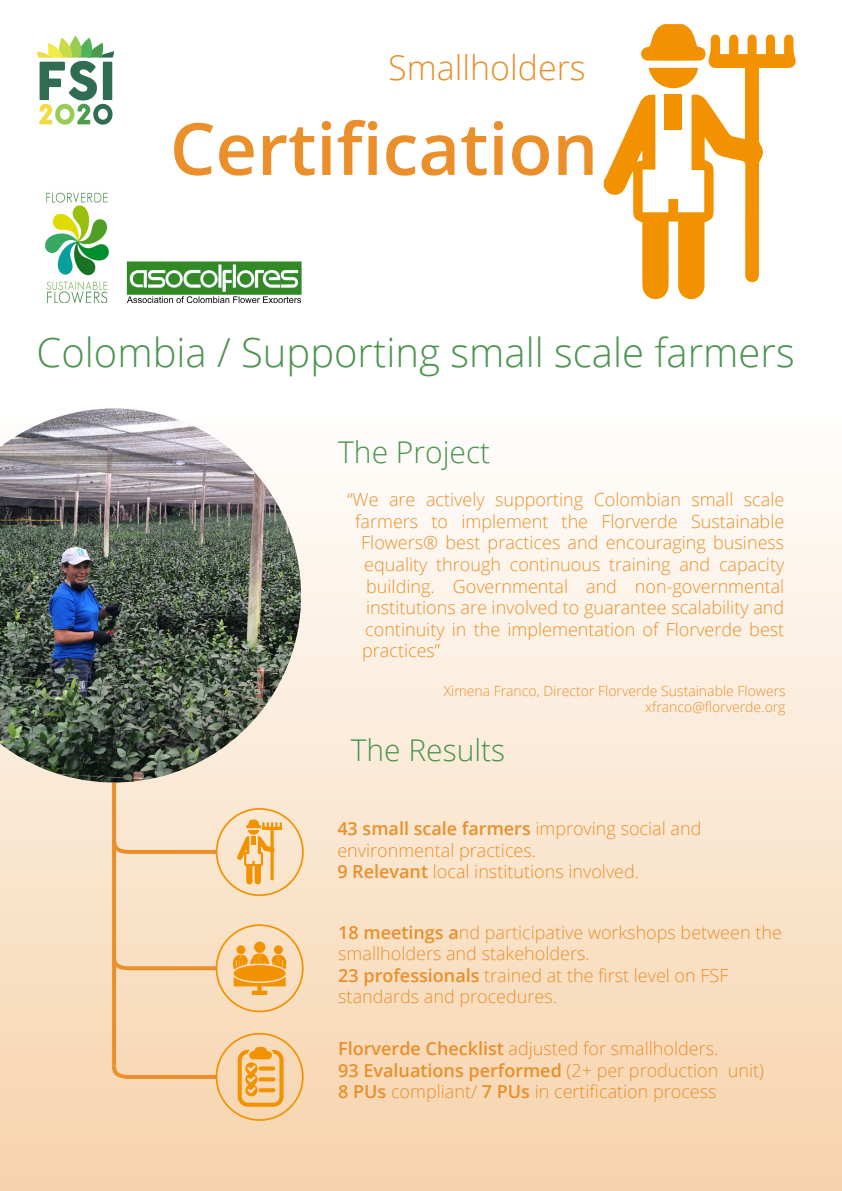
<style>
.page{position:relative;width:842px;height:1191px;background:#fff}
.page>*{position:absolute;margin:0;border:0;box-sizing:border-box;transform-origin:0 0}
.t1{font:600 72px "Open Sans";color:#ea8f2a}
.t2{font:300 40px "Open Sans";color:#4a944e}
.t3{font:300 34px "Open Sans";color:#ea8f2a}
.t4{font:300 30px "Open Sans";color:#4a944e}
.t5{font:300 18px/21.6px "Open Sans";color:#ea8f2a}
.t6{font:600 18px "Open Sans";color:#ea8f2a}
.t7{font:300 14px "Open Sans";color:#ea8f2a}
.s1{font-weight:600}
.s2{font-weight:300}
</style>
<div class="page">
<div style="left:0;top:414px;width:842px;height:777px;background:linear-gradient(to bottom,#fefefd,#f6d3ab)"></div>
<svg style="left:112px;top:782px;width:4px;height:279px"></svg>
<svg style="left:37px;top:36px;width:77px;height:89px"></svg>
<svg style="left:604px;top:35px;width:192px;height:265px"></svg>
<svg style="left:641px;top:24px;width:65px;height:37px"></svg>
<svg style="left:649px;top:68px;width:49px;height:20px"></svg>
<div style="left:665px;top:95px;width:17px;height:35px;background:#f39200"></div>
<svg style="left:637px;top:151px;width:5px;height:10px"></svg>
<img style="left:0;top:408px;width:319px;height:374px">
<img style="left:45px;top:192px;width:64px;height:110px">
<div style="left:216px;top:808px;width:88px;height:88px;border:2px solid #f39200;border-radius:50%"></div>
<svg style="left:237px;top:819px;width:46px;height:65px;background:#f7c886"></svg>
<div style="left:216px;top:924px;width:88px;height:88px;border:2px solid #f39200;border-radius:50%"></div>
<svg style="left:233px;top:941px;width:53px;height:54px;background:#f5b251"></svg>
<div style="left:216px;top:1032px;width:88px;height:88px;border:2px solid #f39200;border-radius:50%"></div>
<svg style="left:238px;top:1047px;width:46px;height:59px;background:#f5b762"></svg>
<svg style="left:110px;top:836px;width:111px;height:20px;background:#f6d1a8"></svg>
<svg style="left:110px;top:1061px;width:111px;height:20px;background:#f4c998"></svg>
<svg style="left:110px;top:953px;width:111px;height:19px;background:#f5cb9d"></svg>
<img style="left:126px;top:261px;width:176px;height:41px">
<p class="t3" style="left:388px;top:45px;width:199px">Smallholders</p>
<p class="t1" style="left:170px;top:99px;width:430px">Certification</p>
<p class="t2" style="left:37px;top:325px;width:760px">Colombia / Supporting small scale farmers</p>
<p class="t4" style="left:338px;top:431px;width:154px">The Project</p>
<p class="t5" style="left:347px;top:488px;width:439px">“We are actively supporting Colombian small scale</p>
<p class="t5" style="left:355px;top:510px;width:431px">farmers to implement the Florverde Sustainable</p>
<p class="t5" style="left:361px;top:531px;width:425px">Flowers® best practices and encouraging business</p>
<p class="t5" style="left:364px;top:553px;width:422px">equality through continuous training and capacity</p>
<p class="t5" style="left:366px;top:575px;width:420px">building. Governmental and non-governmental</p>
<p class="t5" style="left:366px;top:596px;width:420px">institutions are involved to guarantee scalability and</p>
<p class="t5" style="left:365px;top:618px;width:421px">continuity in the implementation of Florverde best</p>
<p class="t5" style="left:362px;top:639px;width:80px">practices”</p>
<p class="t7" style="left:444px;top:681px;width:343px">Ximena Franco, Director Florverde Sustainable Flowers</p>
<p class="t7" style="left:645px;top:697px;width:142px">xfranco@florverde.org</p>
<p class="t4" style="left:351px;top:729px;width:156px">The Results</p>
<p class="t5" style="left:337px;top:817px;width:366px"><span class="s1">43 small scale farmers</span> improving social and environmental practices.</p>
<p class="t5" style="left:337px;top:860px;width:303px"><span class="s1">9 Relevant</span> local institutions involved.</p>
<p class="t5" style="left:338px;top:920px;width:445px"><span class="s1">18 meetings a</span>nd participative workshops between the smallholders and stakeholders.</p>
<p class="t5" style="left:338px;top:964px;width:392px"><span class="s1">23 professionals</span> trained at the first level on FSF standards and procedures.</p>
<p class="t5" style="left:338px;top:1037px;width:382px"><span class="s1">Florverde Checklist</span> adjusted for smallholders.</p>
<p class="t6" style="left:338px;top:1057px;width:427px">93 Evaluations performed <span class="s2">(2+ per production unit)</span></p>
<p class="t5" style="left:338px;top:1080px;width:380px"><span class="s1">8 PUs</span> compliant/ <span class="s1">7 PUs</span> in certification process</p>
</div>
